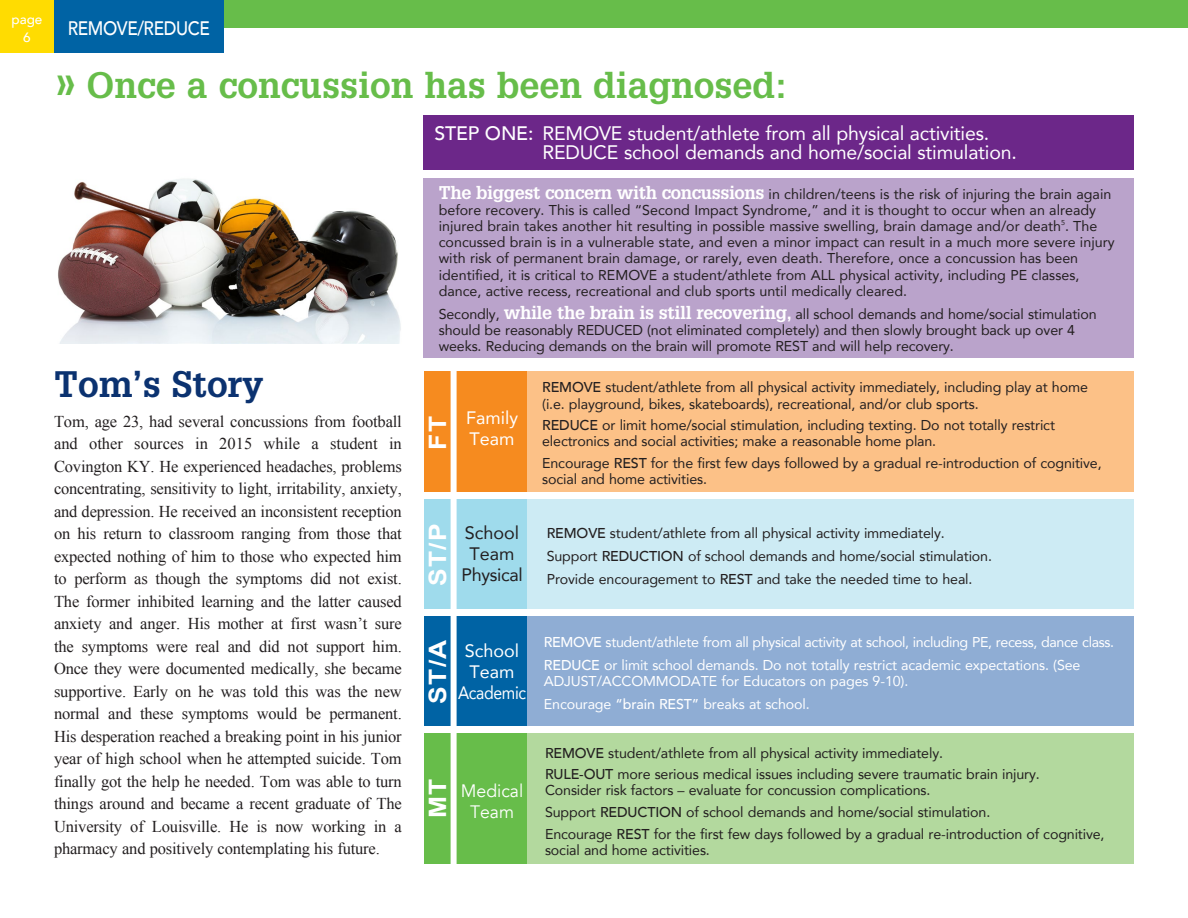
<style>
.page{position:relative;width:1188px;height:918px;background:#fff}
.page>*{position:absolute;margin:0;border:0;box-sizing:border-box;transform-origin:0 0}
.t1{font:700 36px "Glypha LT Std";color:#67bd4a}
.t2{font:700 36px "Glypha LT Std";color:#0b3270}
.t3{font:700 24px "Arial";letter-spacing:.05em;color:#fff;scale:1.1 1}
.t4{font:19.5px/19.5px "Avenir";letter-spacing:-.01em;color:#fff}
.t5{font:500 19.5px "Avenir";letter-spacing:-.025em;color:#fff;scale:.88 1}
.t6{font:18px "Avenir";color:#fff}
.t7{font:18px "Avenir";color:#fff}
.t8{font:18px "Avenir";color:#231f20}
.t9{font:18px "Avenir";letter-spacing:-.02em;color:#231f20}
.t10{font:18px "Avenir";letter-spacing:-.02em;color:#fff;scale:.88 1}
.t11{font:16.5px/22.5px "Times New Roman";letter-spacing:-.01em;color:#231f20;text-align:justify}
.t12{font:14.25px/16.2px "Avenir";letter-spacing:-.01em;color:#231f20}
.t13{font:14.25px/16.2px "Avenir";letter-spacing:-.01em;color:#fff}
.t14{font:500 13.5px "Avenir";color:#fff}
.s1{font-size:45px}
.s2{font-weight:500}
.s3{font-family:"Glypha LT Std";font-weight:700;font-size:18px;color:#fff}
</style>
<div class="page">
<div style="left:0;top:0;width:1188px;height:28px;background:#67bd4a"></div>
<div style="left:0;top:0;width:54px;height:52px;background:#ffdc01"></div>
<div style="left:424px;top:115px;width:710px;height:55px;background:#6c2789"></div>
<div style="left:424px;top:178px;width:710px;height:180px;background:#baa3cb"></div>
<div style="left:424px;top:371px;width:104px;height:120px;background:#f68b1f"></div>
<div style="left:528px;top:371px;width:606px;height:120px;background:#fcc187"></div>
<div style="left:424px;top:499px;width:104px;height:109px;background:#9fdbec"></div>
<div style="left:528px;top:499px;width:606px;height:109px;background:#cdebf4"></div>
<div style="left:424px;top:616px;width:104px;height:110px;background:#0063a4"></div>
<div style="left:528px;top:616px;width:606px;height:110px;background:#8fadd4"></div>
<div style="left:424px;top:734px;width:104px;height:130px;background:#67bd4a"></div>
<div style="left:528px;top:734px;width:606px;height:130px;background:#b3d99e"></div>
<div style="left:54px;top:0;width:170px;height:52px;background:#0063a4"></div>
<img style="left:58px;top:179px;width:343px;height:165px">
<div style="left:451px;top:363px;width:6px;height:511px;background:#fff"></div>
<p class="t14" style="left:11px;top:8px;width:33px">page</p>
<p class="t14" style="left:23px;top:26px;width:9px">6</p>
<p class="t5" style="left:68px;top:12px;width:163px">REMOVE/REDUCE</p>
<p class="t1" style="left:54px;top:63px;width:735px"><span class="s1">»</span> Once a concussion has been diagnosed:</p>
<p class="t4" style="left:542px;top:122px;width:476px;text-indent:-108px"><span class="s2">STEP ONE:</span> REMOVE student/athlete from all physical activities.<br>REDUCE school demands and home/social stimulation.</p>
<p class="t2" style="left:54px;top:362px;width:211px">Tom’s Story</p>
<p class="t11" style="left:54px;top:410px;width:349px">Tom, age 23, had several concussions from football and other sources in 2015 while a student in Covington KY. He experienced headaches, problems concentrating, sensitivity to light, irritability, anxiety, and depression. He received an inconsistent reception on his return to classroom ranging from those that expected nothing of him to those who expected him to perform as though the symptoms did not exist.<br>The former inhibited learning and the latter caused anxiety and anger. His mother at first wasn’t sure the symptoms were real and did not support him.<br>Once they were documented medically, she became supportive. Early on he was told this was the new normal and these symptoms would be permanent.<br>His desperation reached a breaking point in his junior year of high school when he attempted suicide. Tom finally got the help he needed. Tom was able to turn things around and became a recent graduate of The University of Louisville. He is now working in a pharmacy and positively contemplating his future.</p>
<p class="t12" style="left:439px;top:185px;width:677px"><span class="s3">The biggest concern with concussions</span> in children/teens is the risk of injuring the brain again before recovery. This is called “Second Impact Syndrome,” and it is thought to occur when an already injured brain takes another hit resulting in possible massive swelling, brain damage and/or death<sup>5</sup>. The concussed brain is in a vulnerable state, and even a minor impact can result in a much more severe injury with risk of permanent brain damage, or rarely, even death. Therefore, once a concussion has been identified, it is critical to REMOVE a student/athlete from ALL physical activity, including PE classes, dance, active recess, recreational and club sports until medically cleared.</p>
<p class="t12" style="left:439px;top:305px;width:660px">Secondly, <span class="s3">while the brain is still recovering,</span> all school demands and home/social stimulation should be reasonably REDUCED (not eliminated completely) and then slowly brought back up over 4 weeks. Reducing demands on the brain will promote REST and will help recovery.</p>
<p class="t3" style="left:422px;top:450px;width:32px;rotate:-90deg">FT</p>
<p class="t6" style="left:466px;top:404px;width:54px">Family</p>
<p class="t6" style="left:470px;top:425px;width:47px">Team</p>
<p class="t3" style="left:422px;top:586px;width:58px;rotate:-90deg">ST/P</p>
<p class="t8" style="left:465px;top:518px;width:56px">School</p>
<p class="t8" style="left:470px;top:539px;width:47px">Team</p>
<p class="t9" style="left:462px;top:560px;width:63px">Physical</p>
<p class="t12" style="left:542px;top:379px;width:547px"><span class="s2">REMOVE</span> student/athlete from all physical activity immediately, including play at home (i.e. playground, bikes, skateboards), recreational, and/or club sports.</p>
<p class="t12" style="left:542px;top:417px;width:514px"><span class="s2">REDUCE</span> or limit home/social stimulation, including texting. Do not totally restrict electronics and social activities; make a reasonable home plan.</p>
<p class="t12" style="left:542px;top:454px;width:561px">Encourage <span class="s2">REST</span> for the first few days followed by a gradual re-introduction of cognitive, social and home activities.</p>
<p class="t12" style="left:547px;top:525px;width:400px"><span class="s2">REMOVE</span> student/athlete from all physical activity immediately.</p>
<p class="t12" style="left:547px;top:547px;width:447px">Support <span class="s2">REDUCTION</span> of school demands and home/social stimulation.</p>
<p class="t12" style="left:547px;top:570px;width:427px">Provide encouragement to <span class="s2">REST</span> and take the needed time to heal.</p>
<p class="t3" style="left:422px;top:704px;width:60px;rotate:-90deg">ST/A</p>
<p class="t6" style="left:465px;top:636px;width:56px">School</p>
<p class="t6" style="left:470px;top:657px;width:47px">Team</p>
<p class="t10" style="left:458px;top:678px;width:79px">Academic</p>
<p class="t3" style="left:422px;top:818px;width:37px;rotate:-90deg">MT</p>
<p class="t7" style="left:461px;top:780px;width:64px">Medical</p>
<p class="t7" style="left:470px;top:801px;width:46px">Team</p>
<p class="t13" style="left:544px;top:634px;width:572px"><span class="s2">REMOVE</span> student/athlete from all physical activity at school, including PE, recess, dance class.</p>
<p class="t13" style="left:544px;top:657px;width:538px"><span class="s2">REDUCE</span> or limit school demands. Do not totally restrict academic expectations. (See<br>ADJUST/ACCOMMODATE for Educators on pages 9-10).</p>
<p class="t13" style="left:544px;top:696px;width:267px">Encourage <span class="s2">“brain REST”</span> breaks at school.</p>
<p class="t12" style="left:545px;top:744px;width:400px"><span class="s2">REMOVE</span> student/athlete from all physical activity immediately.</p>
<p class="t12" style="left:545px;top:766px;width:496px"><span class="s2">RULE-OUT</span> more serious medical issues including severe traumatic brain injury.<br>Consider risk factors – evaluate for concussion complications.</p>
<p class="t12" style="left:545px;top:803px;width:447px">Support <span class="s2">REDUCTION</span> of school demands and home/social stimulation.</p>
<p class="t12" style="left:545px;top:825px;width:561px">Encourage <span class="s2">REST</span> for the first few days followed by a gradual re-introduction of cognitive, social and home activities.</p>
</div>
